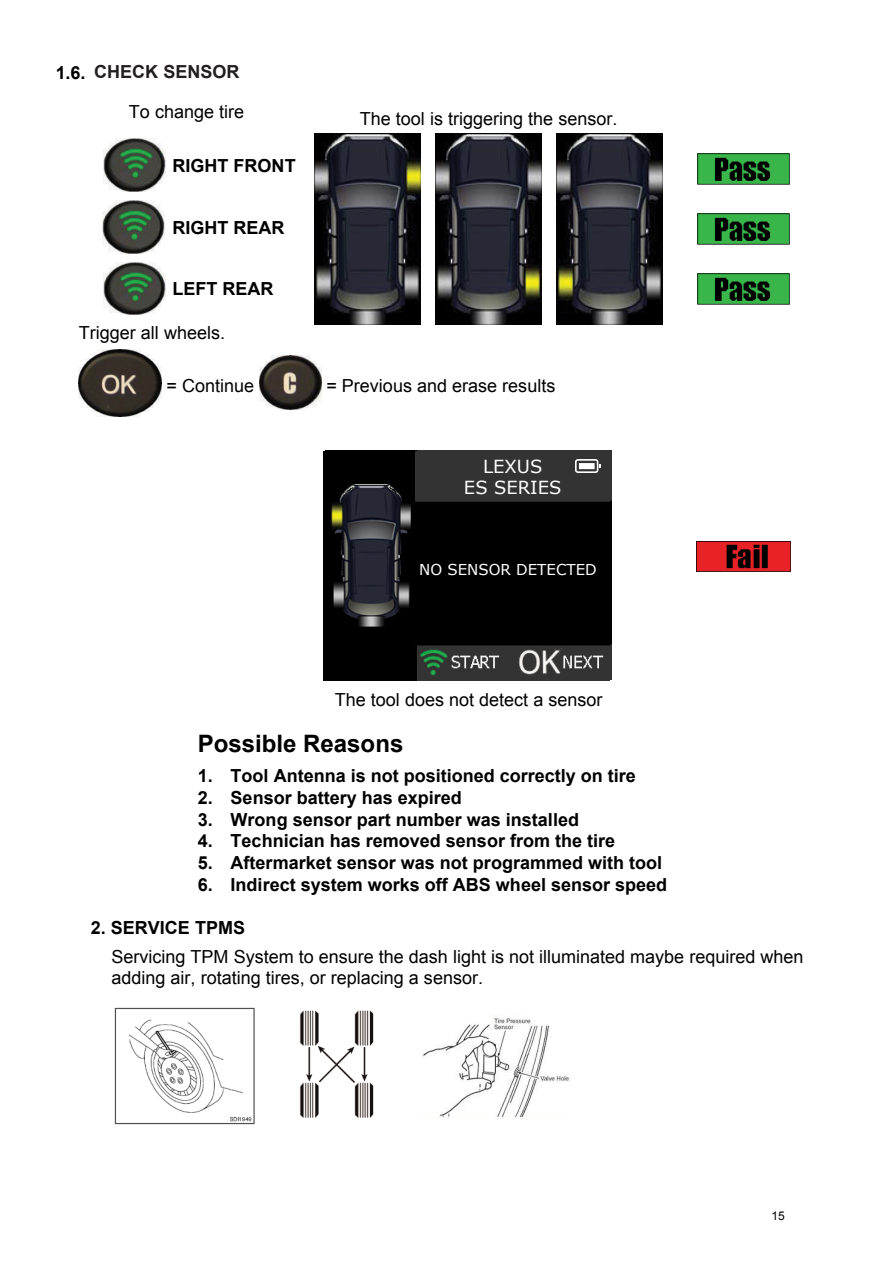
<style>
.page{position:relative;width:893px;height:1263px;background:#fff}
.page>*{position:absolute;margin:0;border:0;box-sizing:border-box;transform-origin:0 0}
.t1{font:700 24px "Arial";color:#000}
.t2{font:700 18px "Arial";color:#000}
.t3{font:18px/21.6px "Arial";color:#000}
.t4{font:700 18px "Arial";color:#231f20}
.t5{font:18px/21px "Verdana";color:#fff;text-align:center}
.t6{font:15px "Verdana";color:#fff}
.t7{font:12px "Arial";color:#000}
.s1{color:#000}
</style>
<div class="page">
<img style="left:103px;top:138px;width:62px;height:53px">
<img style="left:102px;top:200px;width:62px;height:53px">
<img style="left:103px;top:262px;width:62px;height:53px">
<img style="left:314px;top:133px;width:106px;height:191px">
<img style="left:435px;top:133px;width:106px;height:191px">
<img style="left:556px;top:133px;width:106px;height:191px">
<img style="left:79px;top:350px;width:82px;height:66px">
<img style="left:259px;top:356px;width:62px;height:53px">
<img style="left:696px;top:541px;width:94px;height:30px">
<img style="left:697px;top:153px;width:92px;height:31px">
<img style="left:697px;top:213px;width:92px;height:31px">
<img style="left:697px;top:273px;width:92px;height:31px">
<img style="left:323px;top:451px;width:286px;height:230px">
<div style="left:415px;top:451px;width:192px;height:50px;background:#333"></div>
<svg style="left:575px;top:459px;width:25px;height:14px"></svg>
<div style="left:419px;top:505px;width:189px;height:116px;background:#000"></div>
<img style="left:115px;top:1007px;width:139px;height:117px">
<img style="left:300px;top:1010px;width:74px;height:108px">
<img style="left:422px;top:1015px;width:147px;height:103px">
<p class="t4" style="left:55px;top:60px;width:185px"><span class="s1">1.6.</span> CHECK SENSOR</p>
<p class="t3" style="left:129px;top:101px;width:117px">To change tire</p>
<p class="t3" style="left:359px;top:108px;width:259px">The tool is triggering the sensor.</p>
<p class="t2" style="left:172px;top:153px;width:124px">RIGHT FRONT</p>
<p class="t2" style="left:172px;top:215px;width:113px">RIGHT REAR</p>
<p class="t2" style="left:172px;top:277px;width:102px">LEFT REAR</p>
<p class="t3" style="left:79px;top:322px;width:148px">Trigger all wheels.</p>
<p class="t3" style="left:166px;top:375px;width:89px">= Continue</p>
<p class="t3" style="left:326px;top:375px;width:230px">= Previous and erase results</p>
<p class="t5" style="left:464px;top:456px;width:99px">LEXUS<br>ES SERIES</p>
<p class="t6" style="left:419px;top:559px;width:179px">NO SENSOR DETECTED</p>
<p class="t3" style="left:334px;top:689px;width:269px">The tool does not detect a sensor</p>
<h1 class="t1" style="left:198px;top:727px;width:207px">Possible Reasons</h1>
<p class="t2" style="left:198px;top:764px;width:439px">1. Tool Antenna is not positioned correctly on tire</p>
<p class="t2" style="left:198px;top:786px;width:265px">2. Sensor battery has expired</p>
<p class="t2" style="left:198px;top:807px;width:382px">3. Wrong sensor part number was installed</p>
<p class="t2" style="left:198px;top:829px;width:418px">4. Technician has removed sensor from the tire</p>
<p class="t2" style="left:198px;top:850px;width:465px">5. Aftermarket sensor was not programmed with tool</p>
<p class="t2" style="left:198px;top:872px;width:470px">6. Indirect system works off ABS wheel sensor speed</p>
<p class="t2" style="left:91px;top:915px;width:156px">2. SERVICE TPMS</p>
<p class="t3" style="left:111px;top:945px;width:693px">Servicing TPM System to ensure the dash light is not illuminated maybe required when adding air, rotating tires, or replacing a sensor.</p>
<p class="t7" style="left:771px;top:1207px;width:15px">15</p>
</div>
